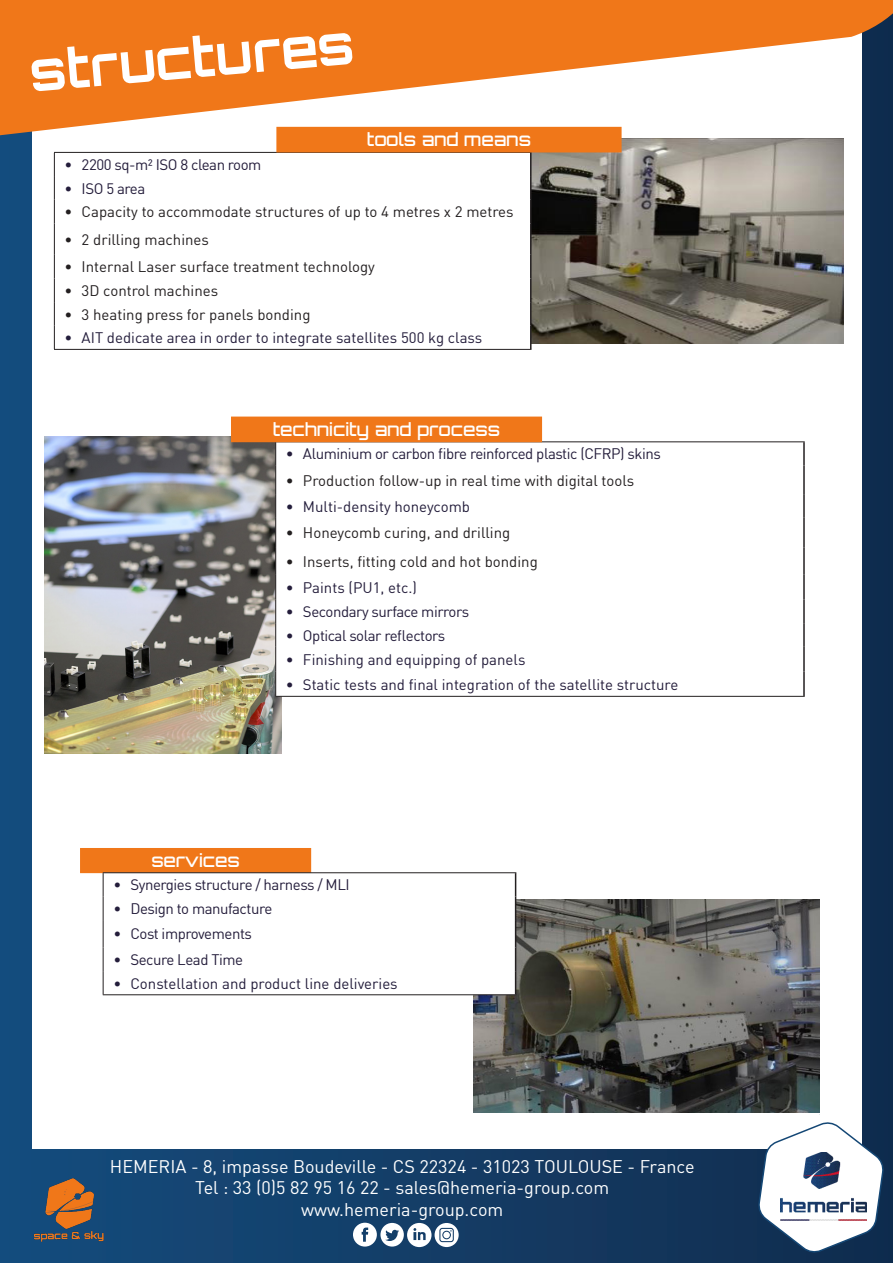
<style>
.page{position:relative;width:893px;height:1263px;background:#fff}
.page>*{position:absolute;margin:0;border:0;box-sizing:border-box;transform-origin:0 0}
.t1{font:700 54px "Orbitron";color:#fff}
.t2{font:18px "DIN";color:#fff}
.t3{font:500 18px "Orbitron";color:#fff}
.t4{font:15px "DIN";color:#231f20}
.t5{font:15px "DIN";letter-spacing:-.03em;color:#241d3b}
.t6{font:15px "DIN";color:#231d3b}
.t7{font:15px "DIN";color:#241d3b}
</style>
<div class="page">
<div style="left:0;top:0;width:893px;height:1263px;background:linear-gradient(to right,#154c7e,#112c4d)"></div>
<div style="left:32px;top:31px;width:829px;height:1118px;background:#fff"></div>
<svg style="left:0;top:0;width:893px;height:138px;fill:#f07719"></svg>
<svg style="left:757px;top:1121px;width:128px;height:133px"></svg>
<svg style="left:353px;top:1223px;width:106px;height:24px"></svg>
<img style="left:781px;top:1152px;width:86px;height:69px">
<div style="left:81px;top:849px;width:229px;height:23px;background:#f07719"></div>
<div style="left:80px;top:848px;width:231px;height:25px;border:2px solid #f07719"></div>
<img style="left:45px;top:437px;width:237px;height:317px">
<svg style="left:276px;top:442px;width:527px;height:254px"></svg>
<hr style="left:275px;top:441px;width:530px;height:1px;background:#231f20">
<svg style="left:275px;top:442px;width:1px;height:76px"></svg>
<hr style="left:275px;top:518px;width:1px;height:30px;background:#231f20">
<svg style="left:275px;top:548px;width:1px;height:148px"></svg>
<hr style="left:275px;top:696px;width:530px;height:1px;background:#231f20">
<hr style="left:803px;top:442px;width:2px;height:23px;background:#231f20">
<hr style="left:803px;top:465px;width:2px;height:29px;background:#231f20">
<hr style="left:803px;top:494px;width:2px;height:24px;background:#231f20">
<hr style="left:803px;top:518px;width:2px;height:30px;background:#231f20">
<hr style="left:803px;top:548px;width:2px;height:27px;background:#231f20">
<hr style="left:803px;top:575px;width:2px;height:24px;background:#231f20">
<hr style="left:803px;top:599px;width:2px;height:24px;background:#231f20">
<hr style="left:803px;top:623px;width:2px;height:24px;background:#231f20">
<hr style="left:803px;top:647px;width:2px;height:24px;background:#231f20">
<hr style="left:803px;top:671px;width:2px;height:25px;background:#231f20">
<img style="left:531px;top:138px;width:312px;height:206px">
<svg style="left:55px;top:348px;width:475px;height:1px"></svg>
<hr style="left:54px;top:152px;width:477px;height:1px;background:#231f20">
<svg style="left:54px;top:153px;width:1px;height:70px"></svg>
<hr style="left:54px;top:223px;width:1px;height:32px;background:#231f20">
<svg style="left:54px;top:255px;width:1px;height:94px"></svg>
<hr style="left:54px;top:349px;width:477px;height:1px;background:#231f20">
<svg style="left:530px;top:153px;width:1px;height:70px"></svg>
<hr style="left:530px;top:223px;width:1px;height:32px;background:#231f20">
<svg style="left:530px;top:255px;width:1px;height:94px"></svg>
<img style="left:473px;top:899px;width:346px;height:213px">
<svg style="left:104px;top:873px;width:411px;height:121px"></svg>
<hr style="left:103px;top:872px;width:413px;height:1px;background:#231f20">
<svg style="left:103px;top:873px;width:1px;height:121px"></svg>
<hr style="left:103px;top:994px;width:413px;height:1px;background:#231f20">
<svg style="left:515px;top:873px;width:1px;height:121px"></svg>
<div style="left:277px;top:128px;width:344px;height:24px;background:#f07719"></div>
<div style="left:276px;top:127px;width:346px;height:25px;border:2px solid #f07719"></div>
<div style="left:232px;top:417px;width:309px;height:24px;background:#f07719"></div>
<div style="left:231px;top:417px;width:311px;height:25px;border:2px solid #f07719"></div>
<img style="left:33px;top:1178px;width:73px;height:65px">
<p class="t1" style="left:27px;top:40px;width:327px;rotate:-5deg">structures</p>
<p class="t3" style="left:367px;top:129px;width:166px">tools and means</p>
<p class="t5" style="left:65px;top:155px;width:198px">• 2200 sq-m² ISO 8 clean room</p>
<p class="t5" style="left:65px;top:179px;width:82px">• ISO 5 area</p>
<p class="t4" style="left:65px;top:202px;width:451px">• Capacity to accommodate structures of up to 4 metres x 2 metres</p>
<p class="t4" style="left:65px;top:230px;width:146px">• 2 drilling machines</p>
<p class="t4" style="left:65px;top:258px;width:312px">• Internal Laser surface treatment technology</p>
<p class="t4" style="left:65px;top:281px;width:155px">• 3D control machines</p>
<p class="t4" style="left:65px;top:305px;width:247px">• 3 heating press for panels bonding</p>
<p class="t6" style="left:65px;top:328px;width:419px">• AIT dedicate area in order to integrate satellites 500 kg class</p>
<p class="t3" style="left:273px;top:418px;width:229px">technicity and process</p>
<p class="t5" style="left:286px;top:445px;width:376px">• Aluminium or carbon fibre reinforced plastic (CFRP) skins</p>
<p class="t4" style="left:286px;top:471px;width:350px">• Production follow-up in real time with digital tools</p>
<p class="t6" style="left:286px;top:497px;width:186px">• Multi-density honeycomb</p>
<p class="t4" style="left:286px;top:524px;width:226px">• Honeycomb curing, and drilling</p>
<p class="t4" style="left:286px;top:552px;width:253px">• Inserts, fitting cold and hot bonding</p>
<p class="t7" style="left:286px;top:578px;width:132px">• Paints (PU1, etc.)</p>
<p class="t5" style="left:286px;top:602px;width:185px">• Secondary surface mirrors</p>
<p class="t5" style="left:286px;top:626px;width:161px">• Optical solar reflectors</p>
<p class="t7" style="left:286px;top:650px;width:241px">• Finishing and equipping of panels</p>
<p class="t7" style="left:286px;top:675px;width:394px">• Static tests and final integration of the satellite structure</p>
<p class="t3" style="left:151px;top:849px;width:90px">services</p>
<p class="t5" style="left:113px;top:875px;width:238px">• Synergies structure / harness / MLI</p>
<p class="t5" style="left:113px;top:899px;width:160px">• Design to manufacture</p>
<p class="t5" style="left:113px;top:925px;width:140px">• Cost improvements</p>
<p class="t5" style="left:113px;top:950px;width:131px">• Secure Lead Time</p>
<p class="t6" style="left:113px;top:974px;width:286px">• Constellation and product line deliveries</p>
<p class="t2" style="left:110px;top:1155px;width:586px">HEMERIA - 8, impasse Boudeville - CS 22324 - 31023 TOULOUSE - France</p>
<p class="t2" style="left:195px;top:1177px;width:416px">Tel : 33 (0)5 82 95 16 22 - sales@hemeria-group.com</p>
<p class="t2" style="left:301px;top:1198px;width:204px">www.hemeria-group.com</p>
</div>
